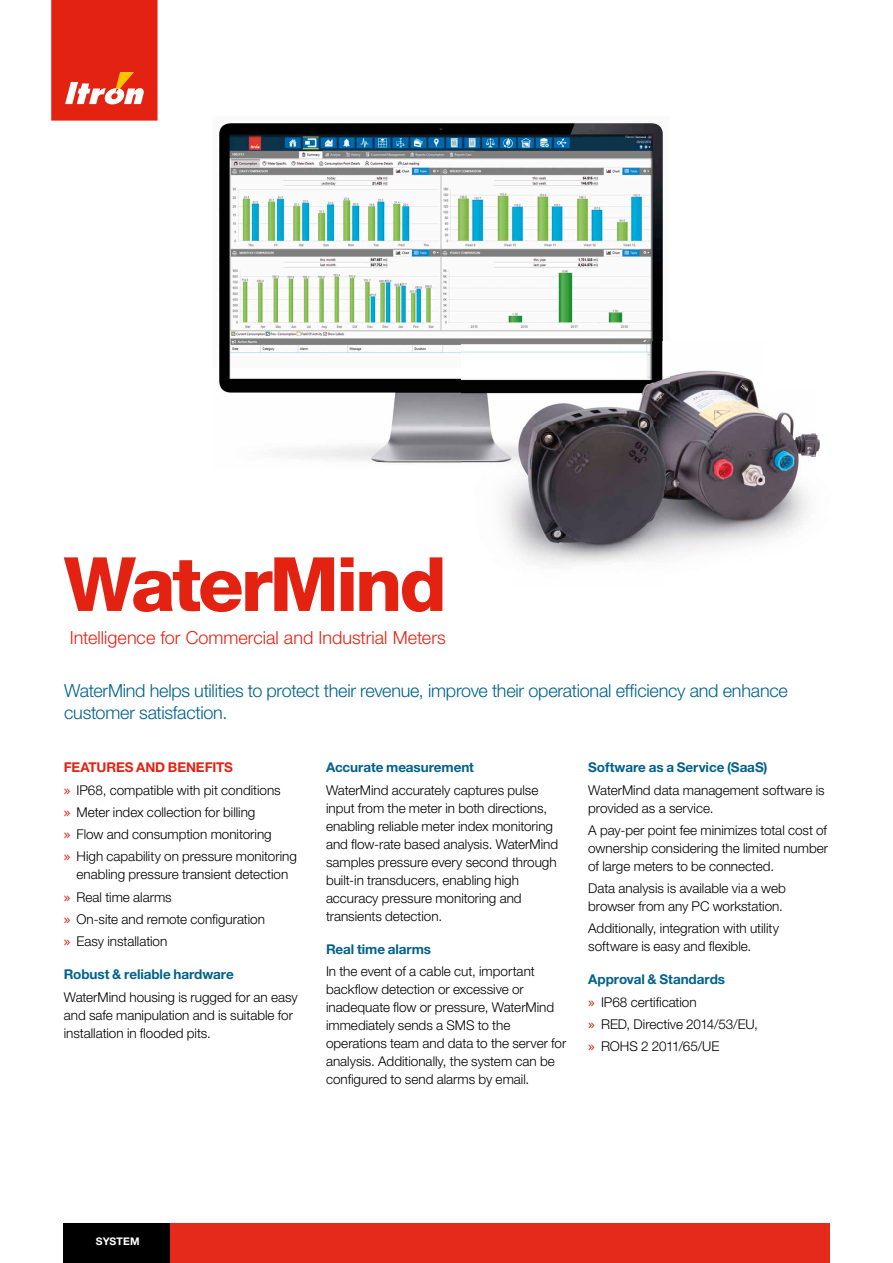
<style>
.page{position:relative;width:893px;height:1263px;background:#fff}
.page>*{position:absolute;margin:0;border:0;box-sizing:border-box;transform-origin:0 0}
.t1{font:800 75px "Helvetica Neue LT Std";letter-spacing:-.04em;color:#e42212}
.t2{font:300 18px/22.5px "Helvetica Neue LT Std";letter-spacing:-.015em;color:#00628b}
.t3{font:300 18px "Helvetica Neue LT Std";color:#e42212}
.t4{font:300 13.5px/18px "Helvetica Neue LT Std";color:#000}
.t5{font:700 13.5px "Helvetica Neue LT Std";letter-spacing:-.005em;color:#00628b}
.t6{font:700 10.5px "Helvetica Neue LT Std";letter-spacing:.01em;color:#fff}
.s1{font-weight:700;color:#e42212}
.s2{font-family:"Lucida Grande";font-weight:400;color:#e42212}
.s3{font-weight:700;color:#00628b}
</style>
<div class="page">
<img style="left:219px;top:123px;width:444px;height:246px">
<img style="left:219px;top:369px;width:242px;height:94px">
<img style="left:669px;top:370px;width:150px;height:70px">
<img style="left:510px;top:470px;width:154px;height:19px">
<img style="left:664px;top:440px;width:156px;height:49px">
<img style="left:502px;top:489px;width:306px;height:76px">
<img style="left:461px;top:342px;width:208px;height:128px">
<svg style="left:51px;top:0;width:107px;height:121px;background:#e63524"></svg>
<div style="left:64px;top:1223px;width:106px;height:40px;background:#000"></div>
<div style="left:170px;top:1223px;width:659px;height:40px;background:#e52a1b"></div>
<h1 class="t1" style="left:64px;top:540px;width:384px">WaterMind</h1>
<h2 class="t3" style="left:70px;top:627px;width:377px">Intelligence for Commercial and Industrial Meters</h2>
<h2 class="t2" style="left:64px;top:678px;width:725px">WaterMind helps utilities to protect their revenue, improve their operational efficiency and enhance customer satisfaction.</h2>
<p class="t4" style="left:64px;top:756px;width:235px;line-height:22.2px"><span class="s1">FEATURES AND BENEFITS<br></span><span class="s2">»</span> IP68, compatible with pit conditions<br><span class="s2">»</span> Meter index collection for billing<br><span class="s2">»</span> Flow and consumption monitoring<br><span class="s2">»</span> High capability on pressure monitoring</p>
<p class="t4" style="left:64px;top:863px;width:226px;line-height:22.2px;text-indent:13px">enabling pressure transient detection <span class="s2">»</span> Real time alarms<br><span class="s2">»</span> On-site and remote configuration<br><span class="s2">»</span> Easy installation</p>
<p class="t5" style="left:64px;top:966px;width:172px">Robust &amp; reliable hardware</p>
<p class="t4" style="left:64px;top:987px;width:236px">WaterMind housing is rugged for an easy and safe manipulation and is suitable for installation in flooded pits.</p>
<p class="t5" style="left:326px;top:759px;width:150px">Accurate measurement</p>
<p class="t4" style="left:326px;top:780px;width:234px">WaterMind accurately captures pulse input from the meter in both directions, enabling reliable meter index monitoring and flow-rate based analysis. WaterMind samples pressure every second through built-in transducers, enabling high accuracy pressure monitoring and transients detection.</p>
<p class="t5" style="left:326px;top:941px;width:107px">Real time alarms</p>
<p class="t4" style="left:326px;top:962px;width:242px">In the event of a cable cut, important backflow detection or excessive or inadequate flow or pressure, WaterMind immediately sends a SMS to the operations team and data to the server for analysis. Additionally, the system can be configured to send alarms by email.</p>
<p class="t5" style="left:588px;top:759px;width:181px">Software as a Service (SaaS)</p>
<p class="t4" style="left:588px;top:780px;width:238px">WaterMind data management software is provided as a service.</p>
<p class="t4" style="left:588px;top:821px;width:241px;text-align:justify">A pay-per point fee minimizes total cost of ownership considering the limited number of large meters to be connected.</p>
<p class="t4" style="left:588px;top:879px;width:199px">Data analysis is available via a web browser from any PC workstation.</p>
<p class="t4" style="left:588px;top:919px;width:192px">Additionally, integration with utility software is easy and flexible.</p>
<p class="t4" style="left:588px;top:968px;width:171px;line-height:22.2px"><span class="s3">Approval &amp; Standards<br></span><span class="s2">»</span> IP68 certification<br><span class="s2">»</span> RED, Directive 2014/53/EU, <span class="s2">»</span> ROHS 2 2011/65/UE</p>
<p class="t6" style="left:96px;top:1235px;width:45px">SYSTEM</p>
</div>
